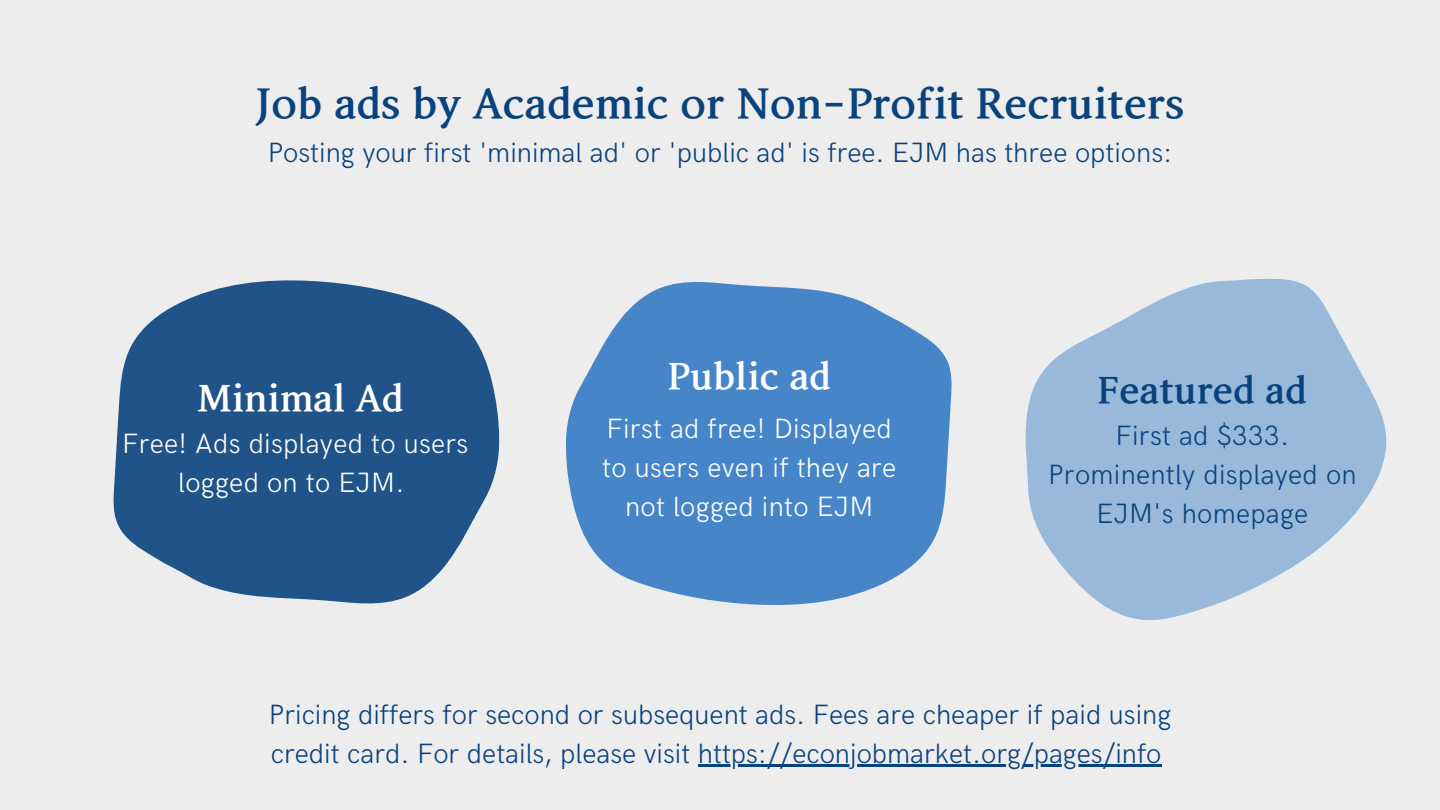
<style>
.page{position:relative;width:1440px;height:810px;background:#ededed}
.page>*{position:absolute;margin:0;border:0;box-sizing:border-box;transform-origin:0 0}
.t1{font:42px "Arita buri Bold OTF";color:#09427d}
.t2{font:37px "Arita buri Bold OTF";color:#fff}
.t3{font:37px "Arita buri Bold OTF";color:#09427d}
.t4{font:300 28px/39px "HK Grotesk";color:#09427d;text-align:center}
.t5{font:300 28px/39px "HK Grotesk";letter-spacing:.01em;color:#fff;text-align:center}
</style>
<div class="page">
<svg style="left:113px;top:280px;width:386px;height:324px;fill:#205388"></svg>
<svg style="left:565px;top:282px;width:387px;height:323px;fill:#4686c8"></svg>
<svg style="left:1025px;top:278px;width:362px;height:342px;fill:#99b9da"></svg>
<hr style="left:698px;top:764px;width:464px;height:3px;background:#09427d">
<p class="t1" style="left:255px;top:80px;width:931px">Job ads by Academic or Non-Profit Recruiters</p>
<p class="t4" style="left:268px;top:134px;width:906px">Posting your first 'minimal ad' or 'public ad' is free. EJM has three options:</p>
<p class="t2" style="left:197px;top:377px;width:208px">Minimal Ad</p>
<p class="t5" style="left:122px;top:425px;width:348px">Free! Ads displayed to users logged on to EJM.</p>
<p class="t2" style="left:668px;top:356px;width:165px">Public ad</p>
<p class="t5" style="left:602px;top:410px;width:296px">First ad free! Displayed to users even if they are not logged into EJM</p>
<p class="t3" style="left:1097px;top:370px;width:211px">Featured ad</p>
<p class="t4" style="left:1048px;top:417px;width:310px">First ad $333.<br>Prominently displayed on<br>EJM's homepage</p>
<p class="t4" style="left:269px;top:696px;width:904px;text-align:left">Pricing differs for second or subsequent ads. Fees are cheaper if paid using credit card. For details, please visit https://econjobmarket.org/pages/info</p>
</div>
